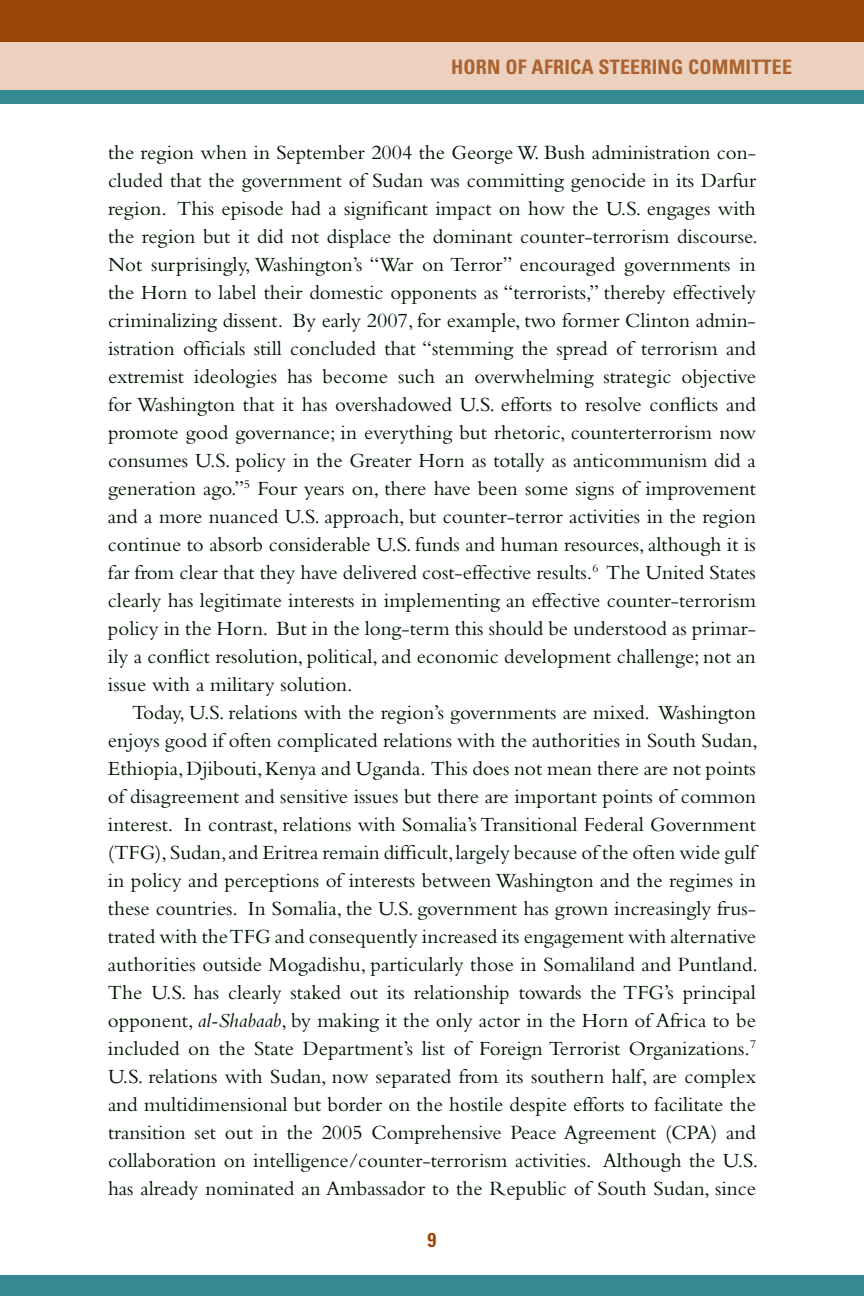
<style>
.page{position:relative;width:864px;height:1296px;background:#fff}
.page>*{position:absolute;margin:0;border:0;box-sizing:border-box;transform-origin:0 0}
.t1{font:21px "Bembo";color:#001300}
.t2{font:700 condensed 20px "Univers";letter-spacing:.01em;color:#ac632f}
.t3{font:700 condensed 20px "Univers";color:#994708}
.s1{font-style:italic}
</style>
<div class="page">
<div style="left:0;top:35px;width:864px;height:62px;background:#ebd1be"></div>
<div style="left:0;top:90px;width:864px;height:14px;background:#368893"></div>
<div style="left:0;top:0;width:864px;height:42px;background:#994708"></div>
<div style="left:0;top:1276px;width:864px;height:20px;background:#368893"></div>
<p class="t2" style="left:451px;top:55px;width:342px">HORN OF AFRICA STEERING COMMITTEE</p>
<p class="t1" style="left:108px;top:140px;width:650px">the region when in September 2004 the George W. Bush administration con-</p>
<p class="t1" style="left:108px;top:168px;width:650px">cluded that the government of Sudan was committing genocide in its Darfur</p>
<p class="t1" style="left:108px;top:196px;width:649px">region. This episode had a significant impact on how the U.S. engages with</p>
<p class="t1" style="left:108px;top:224px;width:652px">the region but it did not displace the dominant counter-terrorism discourse.</p>
<p class="t1" style="left:108px;top:252px;width:649px">Not surprisingly, Washington’s “War on Terror” encouraged governments in</p>
<p class="t1" style="left:108px;top:280px;width:650px">the Horn to label their domestic opponents as “terrorists,” thereby effectively</p>
<p class="t1" style="left:108px;top:308px;width:649px">criminalizing dissent. By early 2007, for example, two former Clinton admin-</p>
<p class="t1" style="left:108px;top:336px;width:650px">istration officials still concluded that “stemming the spread of terrorism and</p>
<p class="t1" style="left:108px;top:364px;width:649px">extremist ideologies has become such an overwhelming strategic objective</p>
<p class="t1" style="left:108px;top:392px;width:649px">for Washington that it has overshadowed U.S. efforts to resolve conflicts and</p>
<p class="t1" style="left:108px;top:420px;width:649px">promote good governance; in everything but rhetoric, counterterrorism now</p>
<p class="t1" style="left:108px;top:448px;width:649px">consumes U.S. policy in the Greater Horn as totally as anticommunism did a</p>
<p class="t1" style="left:108px;top:476px;width:649px">generation ago.”<sup>5</sup> Four years on, there have been some signs of improvement</p>
<p class="t1" style="left:108px;top:504px;width:649px">and a more nuanced U.S. approach, but counter-terror activities in the region</p>
<p class="t1" style="left:108px;top:532px;width:649px">continue to absorb considerable U.S. funds and human resources, although it is</p>
<p class="t1" style="left:108px;top:560px;width:649px">far from clear that they have delivered cost-effective results.<sup>6</sup> The United States</p>
<p class="t1" style="left:108px;top:588px;width:650px">clearly has legitimate interests in implementing an effective counter-terrorism</p>
<p class="t1" style="left:108px;top:616px;width:649px">policy in the Horn. But in the long-term this should be understood as primar-</p>
<p class="t1" style="left:108px;top:644px;width:649px">ily a conflict resolution, political, and economic development challenge; not an</p>
<p class="t1" style="left:108px;top:672px;width:246px">issue with a military solution.</p>
<p class="t1" style="left:132px;top:700px;width:625px">Today, U.S. relations with the region’s governments are mixed. Washington</p>
<p class="t1" style="left:108px;top:728px;width:652px">enjoys good if often complicated relations with the authorities in South Sudan,</p>
<p class="t1" style="left:108px;top:756px;width:649px">Ethiopia, Djibouti, Kenya and Uganda. This does not mean there are not points</p>
<p class="t1" style="left:108px;top:784px;width:649px">of disagreement and sensitive issues but there are important points of common</p>
<p class="t1" style="left:108px;top:812px;width:649px">interest. In contrast, relations with Somalia’s Transitional Federal Government</p>
<p class="t1" style="left:108px;top:840px;width:649px">(TFG), Sudan, and Eritrea remain difficult, largely because of the often wide gulf</p>
<p class="t1" style="left:108px;top:868px;width:650px">in policy and perceptions of interests between Washington and the regimes in</p>
<p class="t1" style="left:108px;top:896px;width:649px">these countries. In Somalia, the U.S. government has grown increasingly frus-</p>
<p class="t1" style="left:108px;top:924px;width:649px">trated with the TFG and consequently increased its engagement with alternative</p>
<p class="t1" style="left:108px;top:952px;width:652px">authorities outside Mogadishu, particularly those in Somaliland and Puntland.</p>
<p class="t1" style="left:108px;top:980px;width:649px">The U.S. has clearly staked out its relationship towards the TFG’s principal</p>
<p class="t1" style="left:108px;top:1008px;width:649px">opponent, <span class="s1">al-Shabaab</span>, by making it the only actor in the Horn of Africa to be</p>
<p class="t1" style="left:108px;top:1036px;width:650px">included on the State Department’s list of Foreign Terrorist Organizations.<sup>7</sup></p>
<p class="t1" style="left:108px;top:1064px;width:649px">U.S. relations with Sudan, now separated from its southern half, are complex</p>
<p class="t1" style="left:108px;top:1092px;width:650px">and multidimensional but border on the hostile despite efforts to facilitate the</p>
<p class="t1" style="left:108px;top:1120px;width:650px">transition set out in the 2005 Comprehensive Peace Agreement (CPA) and</p>
<p class="t1" style="left:108px;top:1148px;width:652px">collaboration on intelligence/counter-terrorism activities. Although the U.S.</p>
<p class="t1" style="left:108px;top:1176px;width:649px">has already nominated an Ambassador to the Republic of South Sudan, since</p>
<p class="t3" style="left:428px;top:1227px;width:10px">9</p>
</div>
